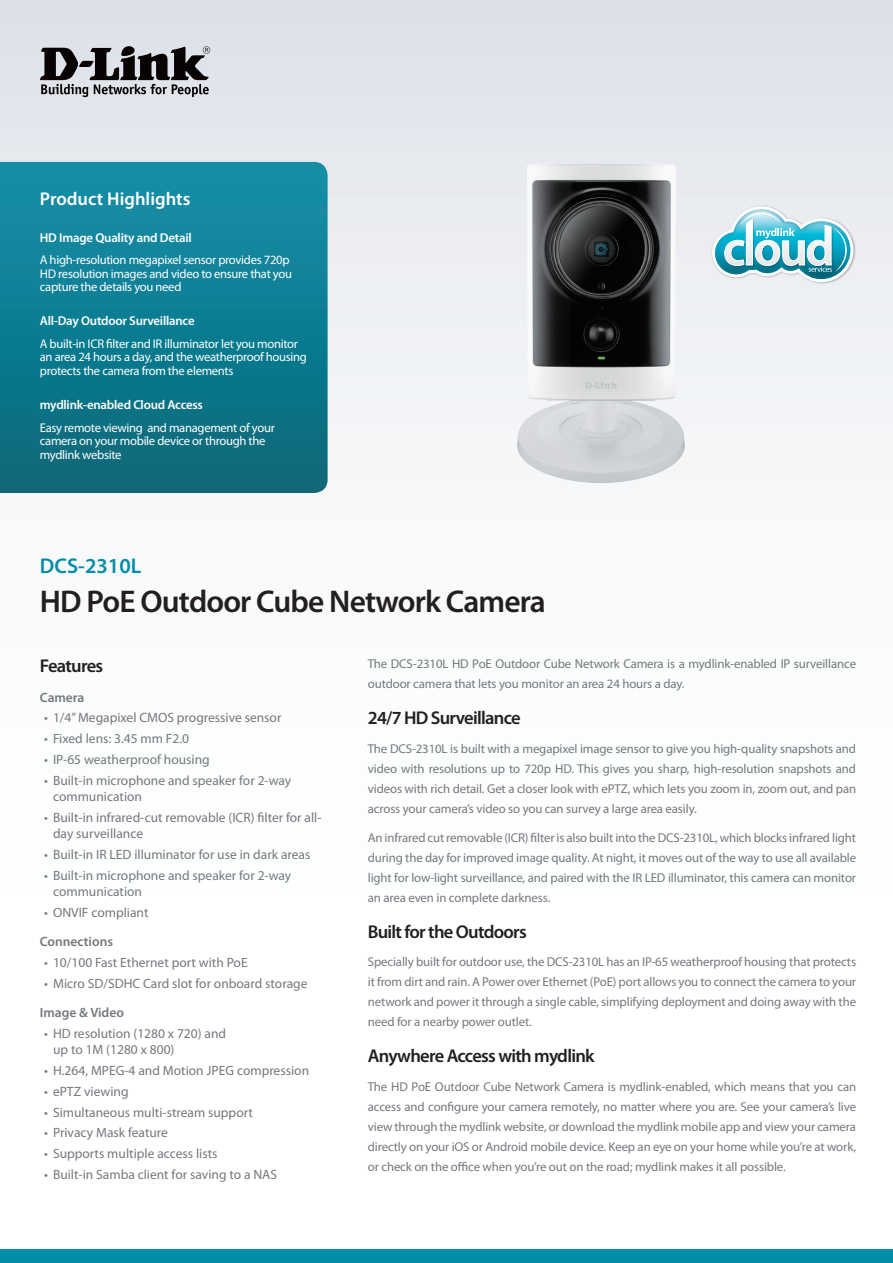
<style>
.page{position:relative;width:893px;height:1263px;background:#fff}
.page>*{position:absolute;margin:0;border:0;box-sizing:border-box;transform-origin:0 0}
.t1{font:600 31.5px "Myriad Pro";letter-spacing:-.025em;color:#231f20}
.t2{font:600 21.3px "Myriad Pro";color:#008da8}
.t3{font:600 18.6px "Myriad Pro";letter-spacing:-.04em;color:#231f20}
.t4{font:600 18.6px "Myriad Pro";color:#fff}
.t5{font:13.5px/16.5px "Myriad Pro";color:#74787d}
.t6{font:600 13.5px "Myriad Pro";color:#74787d}
.t7{font:12.9px/20px "Myriad Pro";letter-spacing:-.01em;color:#74787d;text-align:justify}
.t8{font:600 12.9px "Myriad Pro";letter-spacing:-.015em;color:#fff}
.t9{font:12.6px/13.5px "Myriad Pro";letter-spacing:-.025em;color:#fff}
</style>
<div class="page">
<div style="left:0;top:0;width:893px;height:1084px;background:linear-gradient(to bottom,#e3e6ec,#fff)"></div>
<div style="left:0;top:1249px;width:893px;height:14px;background:#008da8"></div>
<svg style="left:0;top:162px;width:328px;height:331px;background:#0f7c90"></svg>
<svg style="left:40px;top:46px;width:170px;height:51px;background:#807f83"></svg>
<img style="left:508px;top:162px;width:182px;height:335px">
<img style="left:711px;top:205px;width:145px;height:80px">
<svg style="left:712px;top:206px;width:141px;height:76px"></svg>
<h3 class="t4" style="left:40px;top:187px;width:152px">Product Highlights</h3>
<p class="t8" style="left:40px;top:229px;width:153px">HD Image Quality and Detail</p>
<p class="t9" style="left:40px;top:253px;width:254px">A high-resolution megapixel sensor provides 720p<br>HD resolution images and video to ensure that you capture the details you need</p>
<p class="t8" style="left:40px;top:313px;width:156px">All-Day Outdoor Surveillance</p>
<p class="t9" style="left:40px;top:337px;width:269px">A built-in ICR filter and IR illuminator let you monitor an area 24 hours a day, and the weatherproof housing protects the camera from the elements</p>
<p class="t8" style="left:40px;top:397px;width:165px">mydlink-enabled Cloud Access</p>
<p class="t9" style="left:40px;top:421px;width:236px">Easy remote viewing and management of your camera on your mobile device or through the mydlink website</p>
<h2 class="t2" style="left:40px;top:552px;width:103px">DCS-2310L</h2>
<h1 class="t1" style="left:40px;top:582px;width:507px">HD PoE Outdoor Cube Network Camera</h1>
<h3 class="t3" style="left:40px;top:654px;width:65px">Features</h3>
<p class="t6" style="left:40px;top:688px;width:46px">Camera</p>
<p class="t5" style="left:44px;top:709px;width:239px">• 1/4” Megapixel CMOS progressive sensor</p>
<p class="t5" style="left:44px;top:730px;width:147px">• Fixed lens: 3.45 mm F2.0</p>
<p class="t5" style="left:44px;top:751px;width:167px">• IP-65 weatherproof housing</p>
<p class="t5" style="left:53px;top:772px;width:240px;text-indent:-9px">• Built-in microphone and speaker for 2-way communication</p>
<p class="t5" style="left:53px;top:809px;width:270px;text-indent:-9px">• Built-in infrared-cut removable (ICR) filter for all&shy;day surveillance</p>
<p class="t5" style="left:44px;top:846px;width:268px">• Built-in IR LED illuminator for use in dark areas</p>
<p class="t5" style="left:53px;top:867px;width:240px;text-indent:-9px">• Built-in microphone and speaker for 2-way communication</p>
<p class="t5" style="left:44px;top:904px;width:106px">• ONVIF compliant</p>
<p class="t6" style="left:40px;top:933px;width:75px">Connections</p>
<p class="t5" style="left:44px;top:954px;width:205px">• 10/100 Fast Ethernet port with PoE</p>
<p class="t5" style="left:44px;top:975px;width:265px">• Micro SD/SDHC Card slot for onboard storage</p>
<p class="t6" style="left:40px;top:1004px;width:86px">Image &amp; Video</p>
<p class="t5" style="left:53px;top:1025px;width:175px;text-indent:-9px">• HD resolution (1280 x 720) and up to 1M (1280 x 800)</p>
<p class="t5" style="left:44px;top:1062px;width:267px">• H.264, MPEG-4 and Motion JPEG compression</p>
<p class="t5" style="left:44px;top:1083px;width:86px">• ePTZ viewing</p>
<p class="t5" style="left:44px;top:1104px;width:210px">• Simultaneous multi-stream support</p>
<p class="t5" style="left:44px;top:1124px;width:125px">• Privacy Mask feature</p>
<p class="t5" style="left:44px;top:1145px;width:175px">• Supports multiple access lists</p>
<p class="t5" style="left:44px;top:1166px;width:235px">• Built-in Samba client for saving to a NAS</p>
<p class="t7" style="left:368px;top:654px;width:490px">The DCS-2310L HD PoE Outdoor Cube Network Camera is a mydlink-enabled IP surveillance outdoor camera that lets you monitor an area 24 hours a day.</p>
<h3 class="t3" style="left:368px;top:706px;width:154px">24/7 HD Surveillance</h3>
<p class="t7" style="left:368px;top:738px;width:490px">The DCS-2310L is built with a megapixel image sensor to give you high-quality snapshots and video with resolutions up to 720p HD. This gives you sharp, high-resolution snapshots and videos with rich detail. Get a closer look with ePTZ, which lets you zoom in, zoom out, and pan across your camera’s video so you can survey a large area easily.</p>
<p class="t7" style="left:368px;top:827px;width:490px">An infrared cut removable (ICR) filter is also built into the DCS-2310L, which blocks infrared light during the day for improved image quality. At night, it moves out of the way to use all available light for low-light surveillance, and paired with the IR LED illuminator, this camera can monitor an area even in complete darkness.</p>
<h3 class="t3" style="left:368px;top:919px;width:160px">Built for the Outdoors</h3>
<p class="t7" style="left:368px;top:952px;width:490px">Specially built for outdoor use, the DCS-2310L has an IP-65 weatherproof housing that protects it from dirt and rain. A Power over Ethernet (PoE) port allows you to connect the camera to your network and power it through a single cable, simplifying deployment and doing away with the need for a nearby power outlet.</p>
<h3 class="t3" style="left:368px;top:1044px;width:228px">Anywhere Access with mydlink</h3>
<p class="t7" style="left:368px;top:1077px;width:490px">The HD PoE Outdoor Cube Network Camera is mydlink-enabled, which means that you can access and configure your camera remotely, no matter where you are. See your camera’s live view through the mydlink website, or download the mydlink mobile app and view your camera directly on your iOS or Android mobile device. Keep an eye on your home while you’re at work, or check on the office when you’re out on the road; mydlink makes it all possible.</p>
</div>
